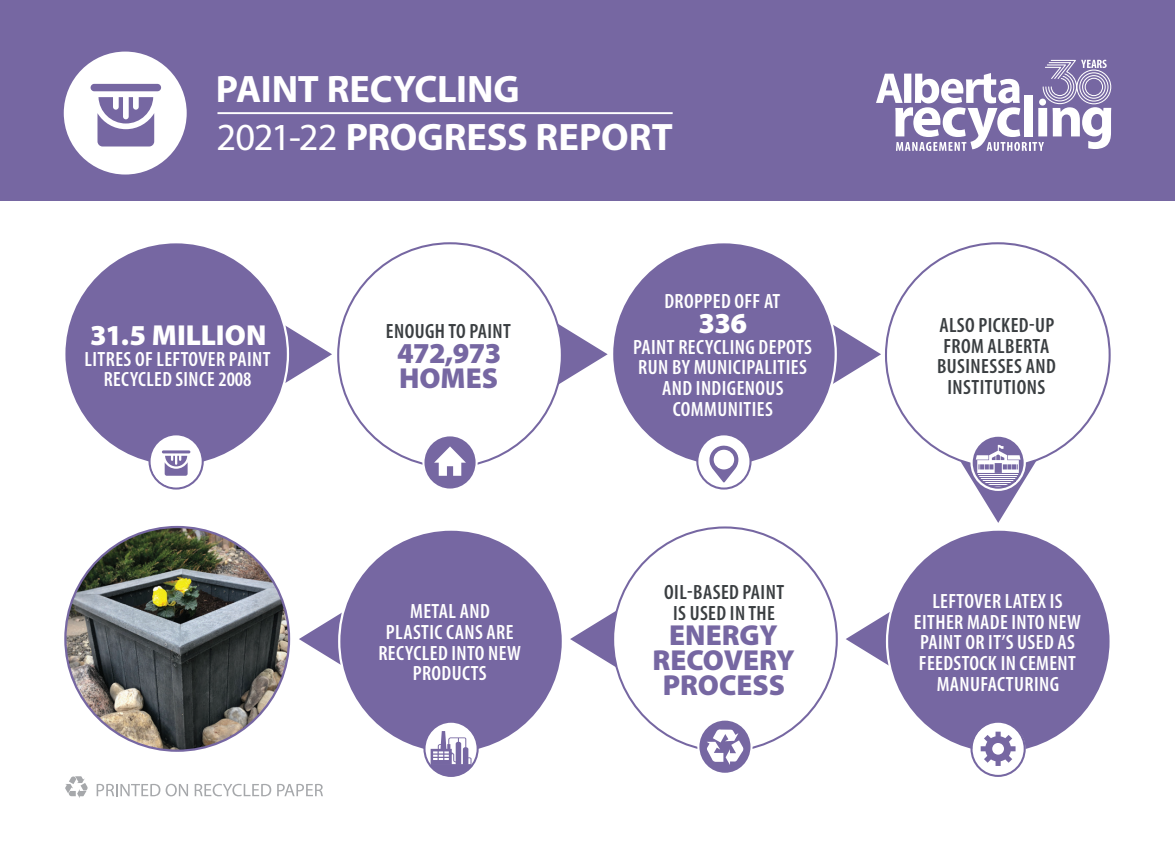
<style>
.page{position:relative;width:1175px;height:851px;background:#fff}
.page>*{position:absolute;margin:0;border:0;box-sizing:border-box;transform-origin:0 0}
.t1{font:700 38.48px/48.4px "Myriad Pro";letter-spacing:-.005em;color:#fff}
.t2{font:900 29.03px/24.8px "Myriad Pro";color:#7667a2;text-align:center}
.t3{font:900 29.03px "Myriad Pro";letter-spacing:-.01em;color:#fff}
.t4{font:600 condensed 20.7px/20.7px "Myriad Pro";letter-spacing:.02em;color:#fff;text-align:center}
.t5{font:600 condensed 20.7px/20.7px "Myriad Pro";letter-spacing:.02em;color:#3a3e41;text-align:center}
.s1{font-weight:400}
</style>
<div class="page">
<svg style="left:299px;top:612px;width:43px;height:53px"></svg>
<svg style="left:570px;top:597px;width:51px;height:83px"></svg>
<svg style="left:846px;top:612px;width:44px;height:54px"></svg>
<svg style="left:833px;top:325px;width:48px;height:59px"></svg>
<svg style="left:554px;top:313px;width:53px;height:83px"></svg>
<svg style="left:285px;top:325px;width:47px;height:58px"></svg>
<div style="left:63px;top:241px;width:226px;height:226px;background:#7667a2;border:2px solid #fff;border-radius:50%"></div>
<div style="left:148px;top:433px;width:56px;height:56px;border:2px solid #7667a2;border-radius:50%"></div>
<div style="left:613px;top:527px;width:223px;height:224px;background:#fff;border-radius:50%"></div>
<div style="left:886px;top:528px;width:225px;height:226px;background:#7667a2;border:2px solid #fff;border-radius:50%"></div>
<div style="left:338px;top:528px;width:226px;height:226px;background:#7667a2;border:2px solid #fff;border-radius:50%"></div>
<svg style="left:424px;top:721px;width:53px;height:54px"></svg>
<div style="left:423px;top:720px;width:55px;height:56px;border:2px solid #7667a2;border-radius:50%"></div>
<svg style="left:429px;top:731px;width:44px;height:45px"></svg>
<svg style="left:698px;top:719px;width:53px;height:54px"></svg>
<div style="left:697px;top:718px;width:55px;height:56px;border:2px solid #fff;border-radius:50%"></div>
<svg style="left:706px;top:729px;width:37px;height:35px"></svg>
<svg style="left:972px;top:721px;width:53px;height:54px"></svg>
<div style="left:970px;top:720px;width:55px;height:56px;border:2px solid #7667a2;border-radius:50%"></div>
<div style="left:611px;top:241px;width:226px;height:226px;background:#7667a2;border:2px solid #fff;border-radius:50%"></div>
<div style="left:697px;top:434px;width:53px;height:54px;background:#fff;border-radius:50%"></div>
<div style="left:696px;top:433px;width:55px;height:56px;border:2px solid #7667a2;border-radius:50%"></div>
<svg style="left:708px;top:445px;width:30px;height:37px"></svg>
<svg style="left:980px;top:731px;width:35px;height:34px"></svg>
<div style="left:338px;top:243px;width:224px;height:224px;background:#fff;border-radius:50%"></div>
<div style="left:423px;top:435px;width:53px;height:54px;background:#7667a2;border-radius:50%"></div>
<div style="left:422px;top:434px;width:55px;height:56px;border:2px solid #fff;border-radius:50%"></div>
<svg style="left:434px;top:446px;width:32px;height:30px"></svg>
<div style="left:0;top:0;width:1174px;height:201px;background:#7667a2"></div>
<svg style="left:876px;top:60px;width:235px;height:91px"></svg>
<hr style="left:217px;top:112px;width:455px;height:2px;background:#fff">
<svg style="left:64px;top:52px;width:123px;height:122px"></svg>
<svg style="left:151px;top:437px;width:50px;height:50px"></svg>
<svg style="left:971px;top:435px;width:53px;height:55px"></svg>
<svg style="left:956px;top:444px;width:83px;height:79px"></svg>
<img style="left:65px;top:527px;width:224px;height:223px;border-radius:112px">
<svg style="left:65px;top:776px;width:23px;height:22px"></svg>
<svg style="left:97px;top:783px;width:63px;height:13px"></svg>
<svg style="left:166px;top:783px;width:22px;height:13px"></svg>
<svg style="left:195px;top:783px;width:76px;height:13px"></svg>
<svg style="left:277px;top:783px;width:46px;height:13px"></svg>
<h1 class="t1" style="left:216px;top:64px;width:458px">PAINT RECYCLING<br><span class="s1">2021-22</span> PROGRESS REPORT</h1>
<h2 class="t3" style="left:90px;top:316px;width:178px">31.5 MILLION</h2>
<p class="t4" style="left:84px;top:348px;width:187px">LITRES OF LEFTOVER PAINT<br>RECYCLED SINCE 2008</p>
<p class="t5" style="left:386px;top:320px;width:127px">ENOUGH TO PAINT</p>
<h2 class="t2" style="left:397px;top:339px;width:106px;text-align:left">472,973<br>HOMES</h2>
<p class="t4" style="left:378px;top:600px;width:144px">METAL AND<br>PLASTIC CANS ARE<br>RECYCLED INTO NEW<br>PRODUCTS</p>
<p class="t4" style="left:664px;top:290px;width:117px">DROPPED OFF AT</p>
<h2 class="t3" style="left:698px;top:303px;width:50px">336</h2>
<p class="t4" style="left:633px;top:336px;width:180px">PAINT RECYCLING DEPOTS<br>RUN BY MUNICIPALITIES<br>AND INDIGENOUS<br>COMMUNITIES</p>
<p class="t5" style="left:664px;top:582px;width:121px">OIL-BASED PAINT<br>IS USED IN THE</p>
<h2 class="t2" style="left:652px;top:621px;width:144px">ENERGY<br>RECOVERY<br>PROCESS</h2>
<p class="t5" style="left:937px;top:314px;width:120px">ALSO PICKED-UP<br>FROM ALBERTA<br>BUSINESSES AND<br>INSTITUTIONS</p>
<p class="t4" style="left:914px;top:590px;width:169px">LEFTOVER LATEX IS<br>EITHER MADE INTO NEW<br>PAINT OR IT’S USED AS<br>FEEDSTOCK IN CEMENT<br>MANUFACTURING</p>
</div>
